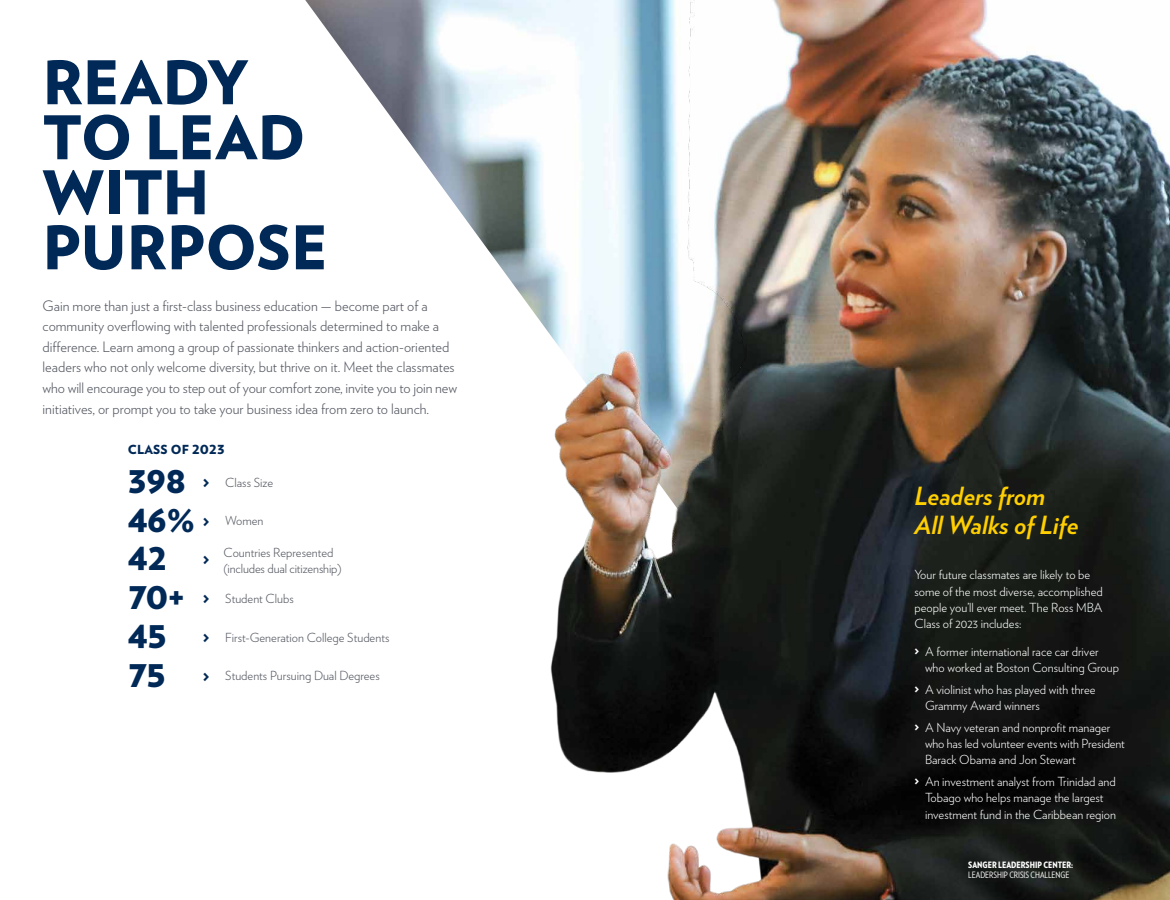
<style>
.page{position:relative;width:1170px;height:900px;background:#fff}
.page>*{position:absolute;margin:0;border:0;box-sizing:border-box;transform-origin:0 0}
.t1{font:900 60px/55px "Verlag";color:#002957}
.t2{font:900 38.75px "Verlag";color:#002957}
.t3{font:italic 700 25px/28.8px "Verlag";color:#ffcf01}
.t4{font:300 14.38px/20.6px "Verlag";color:#545861}
.t5{font:300 12.5px/16.2px "Verlag";color:#fff}
.t6{font:300 12.5px/16.2px "Verlag";color:#545861}
.t7{font:900 12.5px "Verlag";letter-spacing:.02em;color:#002957}
.t8{font:8.75px "Verlag Condensed";color:#fff}
.t9{font:900 8.75px "Verlag Condensed";color:#fff}
.s1{font-weight:900;font-size:38.75px;color:#002957}
.s2{font-weight:900;font-size:17.5px;color:#002957}
.s3{font-size:17.5px}
.s4{font-weight:900}
</style>
<div class="page">
<img style="left:964px;top:0;width:206px;height:900px">
<img style="left:305px;top:0;width:659px;height:900px">
<h1 class="t1" style="left:43px;top:52px;width:287px">READY<br>TO LEAD<br>WITH<br>PURPOSE</h1>
<p class="t4" style="left:43px;top:294px;width:416px">Gain more than just a first-class business education — become part of a community overflowing with talented professionals determined to make a difference. Learn among a group of passionate thinkers and action-oriented leaders who not only welcome diversity, but thrive on it. Meet the classmates who will encourage you to step out of your comfort zone, invite you to join new initiatives, or prompt you to take your business idea from zero to launch.</p>
<p class="t7" style="left:128px;top:439px;width:98px">CLASS OF 2023</p>
<p class="t6" style="left:128px;top:473px;width:147px"><span class="s1">398</span> <span class="s2">&gt;</span> Class Size</p>
<p class="t6" style="left:128px;top:512px;width:137px"><span class="s1">46%</span> <span class="s2">&gt;</span> Women</p>
<h2 class="t2" style="left:128px;top:525px;width:83px">42 <span class="s3">&gt;</span></h2>
<p class="t6" style="left:128px;top:590px;width:168px"><span class="s1">70+</span> <span class="s2">&gt;</span> Student Clubs</p>
<p class="t6" style="left:128px;top:628px;width:263px"><span class="s1">45</span> <span class="s2">&gt;</span> First-Generation College Students</p>
<p class="t6" style="left:128px;top:667px;width:254px"><span class="s1">75</span> <span class="s2">&gt;</span> Students Pursuing Dual Degrees</p>
<p class="t6" style="left:224px;top:544px;width:120px">Countries Represented (includes dual citizenship)</p>
<h3 class="t3" style="left:914px;top:480px;width:166px">Leaders from<br>All Walks of Life</h3>
<p class="t5" style="left:914px;top:566px;width:190px">Your future classmates are likely to be some of the most diverse, accomplished people you’ll ever meet. The Ross MBA Class of 2023 includes:</p>
<p class="t5" style="left:925px;top:642px;width:196px;text-indent:-11px"><span class="s4">&gt;</span> A former international race car driver who worked at Boston Consulting Group</p>
<p class="t5" style="left:925px;top:680px;width:172px;text-indent:-11px"><span class="s4">&gt;</span> A violinist who has played with three<br>Grammy Award winners</p>
<p class="t5" style="left:925px;top:719px;width:201px;text-indent:-11px"><span class="s4">&gt;</span> A Navy veteran and nonprofit manager who has led volunteer events with President<br>Barack Obama and Jon Stewart</p>
<p class="t5" style="left:925px;top:773px;width:193px;text-indent:-11px"><span class="s4">&gt;</span> An investment analyst from Trinidad and<br>Tobago who helps manage the largest investment fund in the Caribbean region</p>
<p class="t9" style="left:968px;top:858px;width:106px">SANGER LEADERSHIP CENTER:</p>
<p class="t8" style="left:968px;top:868px;width:103px">LEADERSHIP CRISIS CHALLENGE</p>
</div>
